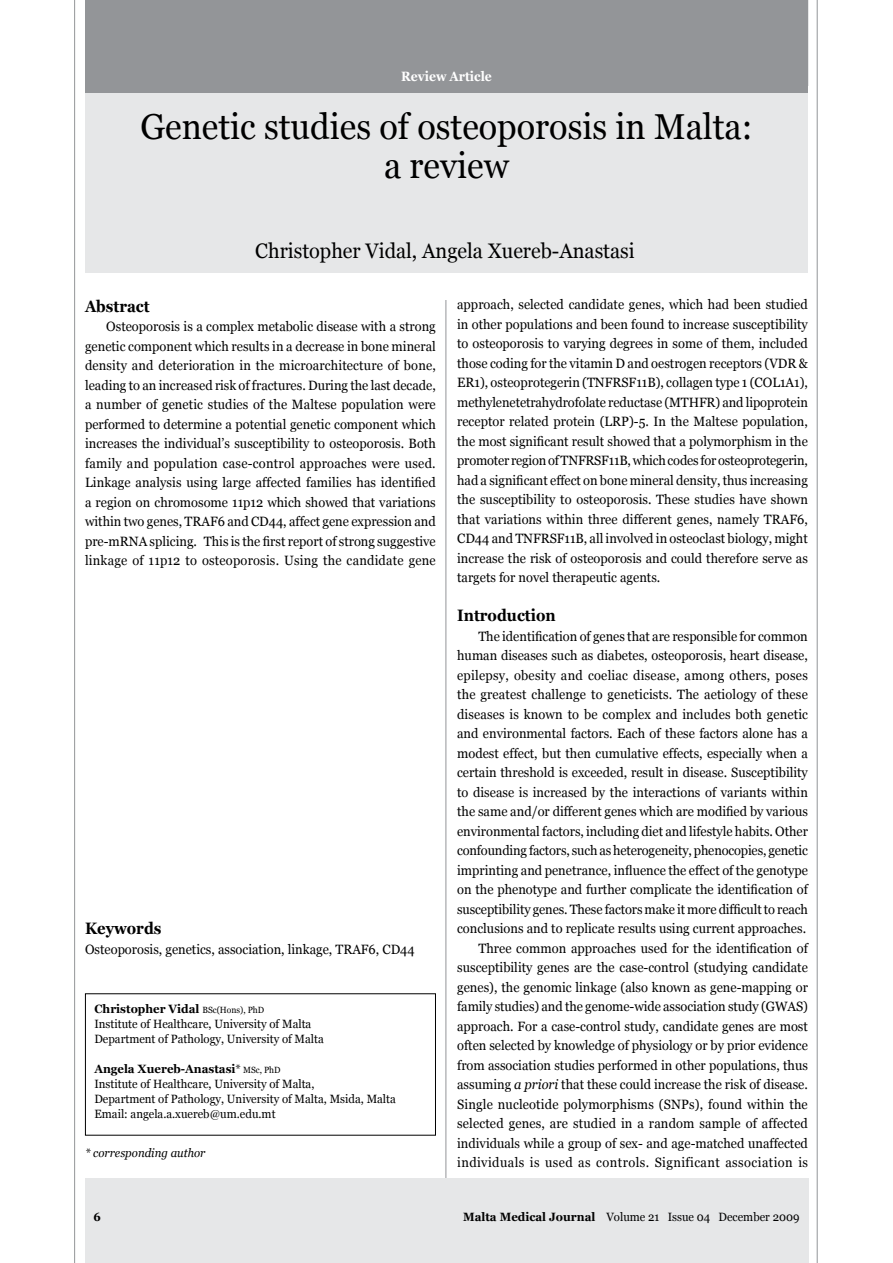
<style>
.page{position:relative;width:893px;height:1263px;background:#fff}
.page>*{position:absolute;margin:0;border:0;box-sizing:border-box;transform-origin:0 0}
.t1{font:36px/39px "Georgia";color:#000;text-align:center;scale:.95 1}
.t2{font:21px "Georgia";color:#000;scale:.95 1}
.t3{font:700 16.5px "Georgia";color:#000;scale:.9 1}
.t4{font:13.5px/19.5px "Georgia";color:#000;text-align:justify;scale:.95 1}
.t5{font:700 13.5px "Georgia";color:#fff;scale:.9 1}
.t6{font:12px/15px "Georgia";color:#000;scale:.95 1}
.t7{font:italic 12px "Georgia";color:#000;scale:.95 1}
.t8{font:700 12px "Georgia";color:#000;scale:.95 1}
.s1{font-weight:700}
.s2{font-size:9px}
.s3{font-style:italic}
</style>
<div class="page">
<hr style="left:74px;top:0;width:1px;height:1263px;background:#939598">
<hr style="left:446px;top:0;width:1px;height:1263px;background:#939598">
<hr style="left:817px;top:0;width:1px;height:1263px;background:#939598">
<div style="left:85px;top:1179px;width:724px;height:84px;background:#e6e7e8"></div>
<div style="left:436px;top:267px;width:21px;height:32px;background:#fff"></div>
<div style="left:85px;top:0;width:723px;height:273px;background:#e6e7e8"></div>
<div style="left:85px;top:0;width:723px;height:92px;background:#939598"></div>
<p class="t5" style="left:401px;top:68px;width:102px">Review Article</p>
<h1 class="t1" style="left:140px;top:108px;width:646px">Genetic studies of osteoporosis in Malta: a review</h1>
<h2 class="t2" style="left:255px;top:238px;width:401px">Christopher Vidal, Angela Xuereb-Anastasi</h2>
<p class="t3" style="left:85px;top:295px;width:73px">Abstract</p>
<p class="t4" style="left:85px;top:317px;width:371px;text-indent:21px">Osteoporosis is a complex metabolic disease with a strong genetic component which results in a decrease in bone mineral density and deterioration in the microarchitecture of bone, leading to an increased risk of fractures. During the last decade, a number of genetic studies of the Maltese population were performed to determine a potential genetic component which increases the individual’s susceptibility to osteoporosis. Both family and population case-control approaches were used.<br>Linkage analysis using large affected families has identified a region on chromosome 11p12 which showed that variations within two genes, TRAF6 and CD44, affect gene expression and pre-mRNA splicing. This is the first report of strong suggestive linkage of 11p12 to osteoporosis. Using the candidate gene</p>
<p class="t3" style="left:85px;top:918px;width:86px">Keywords</p>
<p class="t4" style="left:85px;top:940px;width:349px">Osteoporosis, genetics, association, linkage, TRAF6, CD44</p>
<p class="t6" style="left:94px;top:1002px;width:243px"><span class="s1">Christopher Vidal</span> <span class="s2">BSc(Hons), PhD<br></span>Institute of Healthcare, University of Malta<br>Department of Pathology, University of Malta</p>
<p class="t6" style="left:94px;top:1062px;width:319px"><span class="s1">Angela Xuereb-Anastasi</span>* <span class="s2">MSc, PhD<br></span>Institute of Healthcare, University of Malta,<br>Department of Pathology, University of Malta, Msida, Malta Email: angela.a.xuereb@um.edu.mt</p>
<p class="t7" style="left:85px;top:1145px;width:128px">* corresponding author</p>
<p class="t4" style="left:457px;top:295px;width:371px">approach, selected candidate genes, which had been studied in other populations and been found to increase susceptibility to osteoporosis to varying degrees in some of them, included those coding for the vitamin D and oestrogen receptors (VDR &amp; ER1), osteoprotegerin (TNFRSF11B), collagen type 1 (COL1A1), methylenetetrahydrofolate reductase (MTHFR) and lipoprotein receptor related protein (LRP)-5. In the Maltese population, the most significant result showed that a polymorphism in the promoter region of TNFRSF11B, which codes for osteoprotegerin, had a significant effect on bone mineral density, thus increasing the susceptibility to osteoporosis. These studies have shown that variations within three different genes, namely TRAF6, CD44 and TNFRSF11B, all involved in osteoclast biology, might increase the risk of osteoporosis and could therefore serve as targets for novel therapeutic agents.</p>
<p class="t3" style="left:457px;top:605px;width:111px">Introduction</p>
<p class="t4" style="left:457px;top:627px;width:371px;text-align:right">The identification of genes that are responsible for common human diseases such as diabetes, osteoporosis, heart disease, epilepsy, obesity and coeliac disease, among others, poses the greatest challenge to geneticists. The aetiology of these diseases is known to be complex and includes both genetic and environmental factors. Each of these factors alone has a modest effect, but then cumulative effects, especially when a certain threshold is exceeded, result in disease. Susceptibility to disease is increased by the interactions of variants within the same and/or different genes which are modified by various environmental factors, including diet and lifestyle habits. Other confounding factors, such as heterogeneity, phenocopies, genetic imprinting and penetrance, influence the effect of the genotype on the phenotype and further complicate the identification of susceptibility genes. These factors make it more difficult to reach conclusions and to replicate results using current approaches.<br>Three common approaches used for the identification of susceptibility genes are the case-control (studying candidate genes), the genomic linkage (also known as gene-mapping or family studies) and the genome-wide association study (GWAS) approach. For a case-control study, candidate genes are most often selected by knowledge of physiology or by prior evidence from association studies performed in other populations, thus assuming <span class="s3">a priori</span> that these could increase the risk of disease.<br>Single nucleotide polymorphisms (SNPs), found within the selected genes, are studied in a random sample of affected individuals while a group of sex- and age-matched unaffected individuals is used as controls. Significant association is</p>
<p class="t8" style="left:94px;top:1209px;width:9px">6</p>
<p class="t6" style="left:463px;top:1209px;width:356px"><span class="s1">Malta Medical Journal</span> Volume 21 Issue 04 December 2009</p>
</div>
